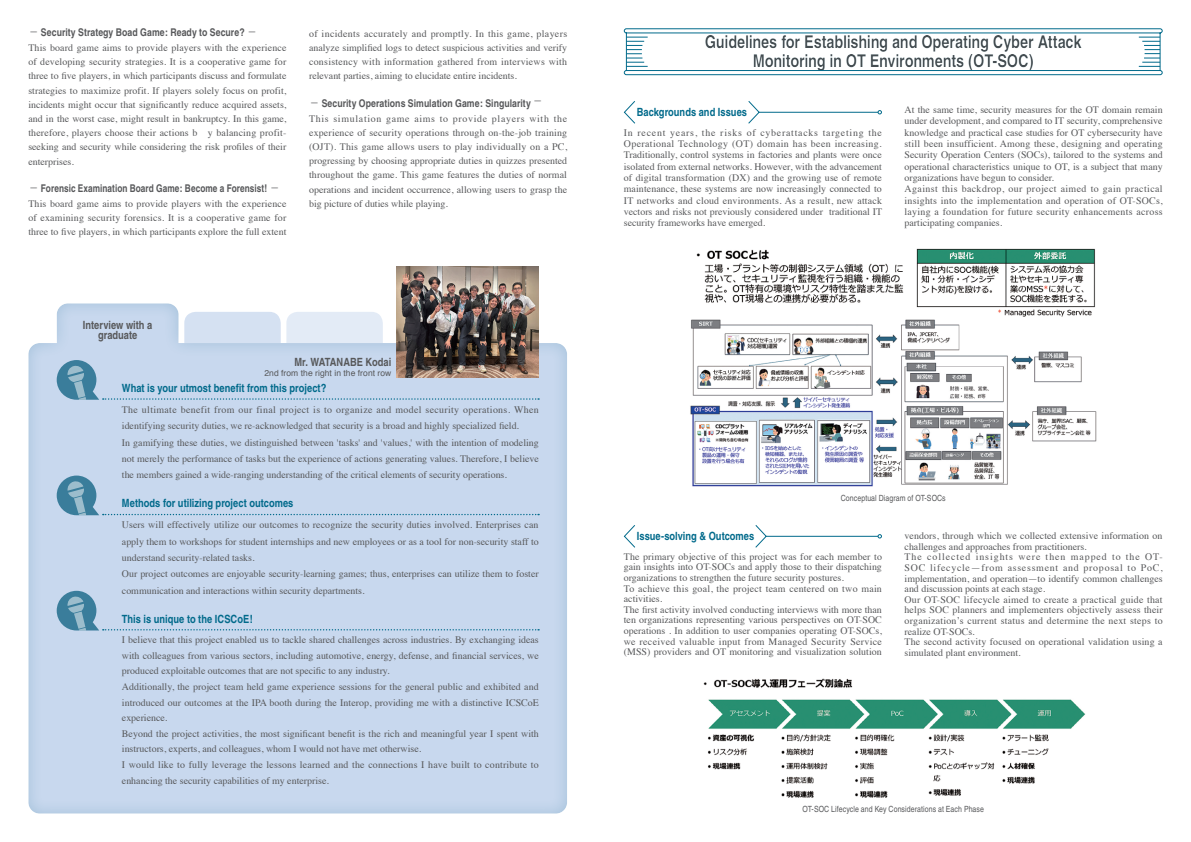
<style>
.page{position:relative;width:1191px;height:842px;background:#fff}
.page>*{position:absolute;margin:0;border:0;box-sizing:border-box;transform-origin:0 0}
.t1{font:700 condensed 17.7px/18.4px "Helvetica";letter-spacing:-.01em;color:#57585a;text-align:center}
.t2{font:700 condensed 11.3px "Helvetica";color:#016a8b}
.t3{font:700 condensed 11.3px/10.6px "Helvetica";color:#57585a;text-align:center}
.t4{font:700 condensed 10.6px "Helvetica";letter-spacing:.005em;color:#57585a}
.t5{font:700 condensed 10.6px "Helvetica";letter-spacing:.005em;color:#57585a;scale:.95 1}
.t6{font:9.9px/10.6px "Times";color:#57585a}
.t7{font:condensed 8.5px "Helvetica";letter-spacing:.01em;color:#57585a}
.t8{font:8.5px "Helvetica";letter-spacing:.01em;color:#57585a}
.s1{font-family:"Yu Go";font-stretch:normal}
</style>
<div class="page">
<div style="left:28px;top:303px;width:541px;height:511px;background:#c8d8ee"></div>
<svg style="left:184px;top:312px;width:199px;height:31px"></svg>
<svg style="left:748px;top:101px;width:12px;height:23px"></svg>
<svg style="left:623px;top:101px;width:12px;height:23px"></svg>
<hr style="left:759px;top:112px;width:119px;height:1px;background:#016a8b">
<svg style="left:877px;top:110px;width:5px;height:4px"></svg>
<svg style="left:755px;top:525px;width:12px;height:23px"></svg>
<svg style="left:623px;top:525px;width:12px;height:23px"></svg>
<hr style="left:765px;top:536px;width:113px;height:1px;background:#016a8b">
<svg style="left:877px;top:534px;width:5px;height:4px"></svg>
<img style="left:690px;top:248px;width:407px;height:239px">
<svg style="left:57px;top:360px;width:482px;height:40px"></svg>
<svg style="left:57px;top:476px;width:482px;height:39px"></svg>
<svg style="left:57px;top:591px;width:482px;height:39px"></svg>
<img style="left:397px;top:266px;width:142px;height:111px">
<img style="left:703px;top:678px;width:382px;height:120px">
<svg style="left:623px;top:28px;width:540px;height:48px"></svg>
<p class="t4" style="left:28px;top:26px;width:230px"><span class="s1">－</span> Security Strategy Boad Game: Ready to Secure? <span class="s1">－</span></p>
<p class="t6" style="left:28px;top:40px;width:260px;line-height:14.2px;text-align:justify">This board game aims to provide players with the experience of developing security strategies. It is a cooperative game for three to five players, in which participants discuss and formulate strategies to maximize profit. If players solely focus on profit, incidents might occur that significantly reduce acquired assets, and in the worst case, might result in bankruptcy. In this game, therefore, players choose their actions b y balancing profit&shy;seeking and security while considering the risk profiles of their enterprises.</p>
<p class="t5" style="left:28px;top:182px;width:266px"><span class="s1">－</span> Forensic Examination Board Game: Become a Forensist! <span class="s1">－</span></p>
<p class="t6" style="left:28px;top:196px;width:260px;line-height:14.2px;text-align:justify">This board game aims to provide players with the experience of examining security forensics. It is a cooperative game for three to five players, in which participants explore the full extent</p>
<p class="t6" style="left:309px;top:25px;width:260px;line-height:14.2px;text-align:justify">of incidents accurately and promptly. In this game, players analyze simplified logs to detect suspicious activities and verify consistency with information gathered from interviews with relevant parties, aiming to elucidate entire incidents.</p>
<p class="t4" style="left:309px;top:96px;width:236px"><span class="s1">－</span> Security Operations Simulation Game: Singularity <span class="s1">－</span></p>
<p class="t6" style="left:309px;top:110px;width:260px;line-height:14.2px;text-align:justify">This simulation game aims to provide players with the experience of security operations through on-the-job training (OJT). This game allows users to play individually on a PC, progressing by choosing appropriate duties in quizzes presented throughout the game. This game features the duties of normal operations and incident occurrence, allowing users to grasp the big picture of duties while playing.</p>
<p class="t3" style="left:83px;top:319px;width:71px">Interview with a graduate</p>
<p class="t3" style="left:294px;top:356px;width:98px">Mr. WATANABE Kodai</p>
<p class="t8" style="left:264px;top:366px;width:128px">2nd from the right in the front row</p>
<p class="t2" style="left:122px;top:381px;width:206px">What is your utmost benefit from this project?</p>
<p class="t6" style="left:122px;top:401px;width:418px;line-height:16.3px">The ultimate benefit from our final project is to organize and model security operations. When identifying security duties, we re-acknowledged that security is a broad and highly specialized field.<br>In gamifying these duties, we distinguished between 'tasks' and 'values,' with the intention of modeling not merely the performance of tasks but the experience of actions generating values. Therefore, I believe the members gained a wide-ranging understanding of the critical elements of security operations.</p>
<p class="t2" style="left:122px;top:496px;width:173px">Methods for utilizing project outcomes</p>
<p class="t6" style="left:122px;top:516px;width:418px;line-height:16.3px">Users will effectively utilize our outcomes to recognize the security duties involved. Enterprises can apply them to workshops for student internships and new employees or as a tool for non-security staff to understand security-related tasks.<br>Our project outcomes are enjoyable security-learning games; thus, enterprises can utilize them to foster communication and interactions within security departments.</p>
<p class="t2" style="left:122px;top:612px;width:132px">This is unique to the ICSCoE!</p>
<p class="t6" style="left:122px;top:631px;width:418px;line-height:15.6px">I believe that this project enabled us to tackle shared challenges across industries. By exchanging ideas with colleagues from various sectors, including automotive, energy, defense, and financial services, we produced exploitable outcomes that are not specific to any industry.<br>Additionally, the project team held game experience sessions for the general public and exhibited and introduced our outcomes at the IPA booth during the Interop, providing me with a distinctive ICSCoE experience.<br>Beyond the project activities, the most significant benefit is the rich and meaningful year I spent with instructors, experts, and colleagues, whom I would not have met otherwise.<br>I would like to fully leverage the lessons learned and the connections I have built to contribute to enhancing the security capabilities of my enterprise.</p>
<h1 class="t1" style="left:705px;top:32px;width:378px">Guidelines for Establishing and Operating Cyber Attack<br>Monitoring in OT Environments (OT-SOC)</h1>
<p class="t2" style="left:637px;top:105px;width:112px">Backgrounds and Issues</p>
<p class="t6" style="left:624px;top:126px;width:260px;line-height:11.3px;text-align:justify">In recent years, the risks of cyberattacks targeting the Operational Technology (OT) domain has been increasing.<br>Traditionally, control systems in factories and plants were once isolated from external networks. However, with the advancement of digital transformation (DX) and the growing use of remote maintenance, these systems are now increasingly connected to IT networks and cloud environments. As a result, new attack vectors and risks not previously considered under traditional IT security frameworks have emerged.</p>
<p class="t6" style="left:904px;top:103px;width:260px;line-height:11.3px">At the same time, security measures for the OT domain remain under development, and compared to IT security, comprehensive knowledge and practical case studies for OT cybersecurity have still been insufficient. Among these, designing and operating Security Operation Centers (SOCs), tailored to the systems and operational characteristics unique to OT, is a subject that many organizations have begun to consider.<br>Against this backdrop, our project aimed to gain practical insights into the implementation and operation of OT-SOCs, laying a foundation for future security enhancements across participating companies.</p>
<p class="t7" style="left:840px;top:493px;width:107px">Conceptual Diagram of OT-SOCs</p>
<p class="t2" style="left:637px;top:529px;width:119px">Issue-solving &amp; Outcomes</p>
<p class="t6" style="left:624px;top:550px;width:260px">The primary objective of this project was for each member to gain insights into OT-SOCs and apply those to their dispatching organizations to strengthen the future security postures.<br>To achieve this goal, the project team centered on two main activities.<br>The first activity involved conducting interviews with more than ten organizations representing various perspectives on OT-SOC operations . In addition to user companies operating OT-SOCs, we received valuable input from Managed Security Service (MSS) providers and OT monitoring and visualization solution</p>
<p class="t6" style="left:904px;top:530px;width:260px">vendors, through which we collected extensive information on challenges and approaches from practitioners.<br>The collected insights were then mapped to the OT-SOC lifecycle—from assessment and proposal to PoC, implementation, and operation—to identify common challenges and discussion points at each stage.<br>Our OT-SOC lifecycle aimed to create a practical guide that helps SOC planners and implementers objectively assess their organization’s current status and determine the next steps to realize OT-SOCs.<br>The second activity focused on operational validation using a simulated plant environment.</p>
<p class="t7" style="left:802px;top:804px;width:183px">OT-SOC Lifecycle and Key Considerations at Each Phase</p>
</div>
